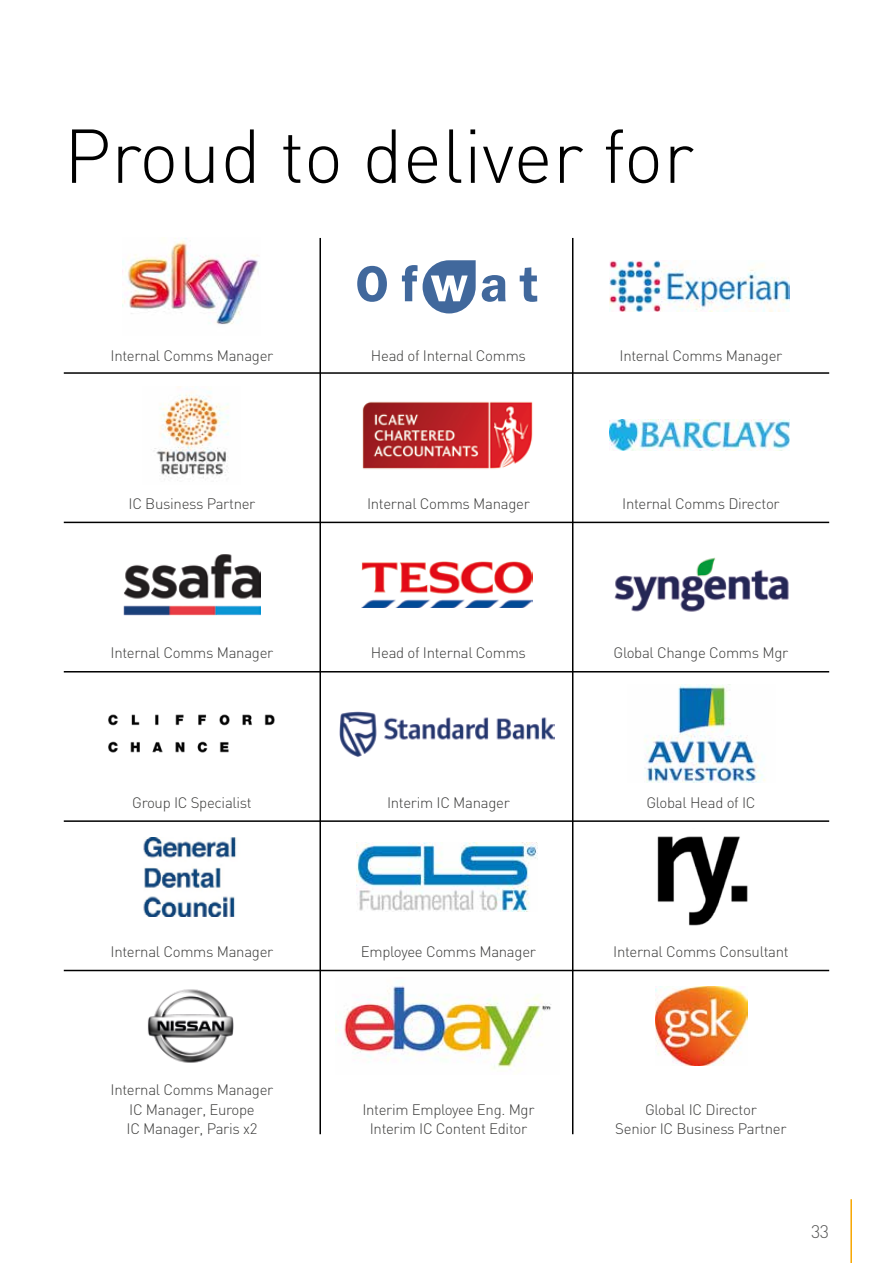
<style>
.page{position:relative;width:893px;height:1263px;background:#fff}
.page>*{position:absolute;margin:0;border:0;box-sizing:border-box;transform-origin:0 0}
.t1{font:300 75px "DIN";color:#000}
.t2{font:300 18px "DIN";color:#575756}
.t3{font:300 15px/19.5px "DIN";letter-spacing:-.02em;color:#3c3c3b;text-align:center}
</style>
<div class="page">
<hr style="left:850px;top:1199px;width:2px;height:64px;background:#f7a600">
<hr style="left:64px;top:372px;width:765px;height:2px;background:#000">
<hr style="left:319px;top:238px;width:2px;height:896px;background:#000">
<hr style="left:572px;top:238px;width:1px;height:896px;background:#000">
<hr style="left:64px;top:522px;width:765px;height:1px;background:#000">
<hr style="left:64px;top:671px;width:765px;height:1px;background:#000">
<hr style="left:64px;top:820px;width:765px;height:2px;background:#000">
<hr style="left:64px;top:970px;width:765px;height:1px;background:#000">
<img style="left:122px;top:238px;width:137px;height:87px">
<img style="left:154px;top:386px;width:75px;height:95px">
<img style="left:123px;top:554px;width:137px;height:61px">
<img style="left:108px;top:714px;width:167px;height:39px">
<img style="left:143px;top:837px;width:94px;height:80px">
<img style="left:147px;top:989px;width:87px;height:74px">
<svg style="left:357px;top:266px;width:30px;height:36px"></svg>
<svg style="left:402px;top:260px;width:74px;height:53px"></svg>
<svg style="left:482px;top:275px;width:24px;height:27px"></svg>
<svg style="left:520px;top:267px;width:17px;height:35px"></svg>
<img style="left:362px;top:401px;width:171px;height:68px">
<img style="left:362px;top:561px;width:171px;height:47px">
<img style="left:340px;top:712px;width:215px;height:44px">
<img style="left:357px;top:843px;width:181px;height:68px">
<img style="left:335px;top:984px;width:216px;height:86px">
<img style="left:610px;top:260px;width:180px;height:52px">
<img style="left:610px;top:420px;width:180px;height:30px">
<img style="left:614px;top:557px;width:175px;height:55px">
<img style="left:644px;top:685px;width:122px;height:98px">
<img style="left:657px;top:836px;width:91px;height:90px">
<img style="left:655px;top:986px;width:92px;height:79px">
<h1 class="t1" style="left:64px;top:110px;width:632px">Proud to deliver for</h1>
<p class="t3" style="left:111px;top:345px;width:164px">Internal Comms Manager</p>
<p class="t3" style="left:371px;top:345px;width:156px">Head of Internal Comms</p>
<p class="t3" style="left:619px;top:345px;width:164px">Internal Comms Manager</p>
<p class="t3" style="left:129px;top:494px;width:128px">IC Business Partner</p>
<p class="t3" style="left:367px;top:494px;width:164px">Internal Comms Manager</p>
<p class="t3" style="left:622px;top:494px;width:159px">Internal Comms Director</p>
<p class="t3" style="left:111px;top:643px;width:164px">Internal Comms Manager</p>
<p class="t3" style="left:371px;top:643px;width:156px">Head of Internal Comms</p>
<p class="t3" style="left:613px;top:643px;width:176px">Global Change Comms Mgr</p>
<p class="t3" style="left:132px;top:792px;width:121px">Group IC Specialist</p>
<p class="t3" style="left:387px;top:792px;width:124px">Interim IC Manager</p>
<p class="t3" style="left:646px;top:792px;width:111px">Global Head of IC</p>
<p class="t3" style="left:111px;top:942px;width:164px">Internal Comms Manager</p>
<p class="t3" style="left:361px;top:942px;width:177px">Employee Comms Manager</p>
<p class="t3" style="left:613px;top:942px;width:177px">Internal Comms Consultant</p>
<p class="t3" style="left:111px;top:1080px;width:164px">Internal Comms Manager<br>IC Manager, Europe<br>IC Manager, Paris x2</p>
<p class="t3" style="left:362px;top:1099px;width:174px">Interim Employee Eng. Mgr<br>Interim IC Content Editor</p>
<p class="t3" style="left:615px;top:1099px;width:173px">Global IC Director<br>Senior IC Business Partner</p>
<p class="t2" style="left:811px;top:1221px;width:20px">33</p>
</div>
